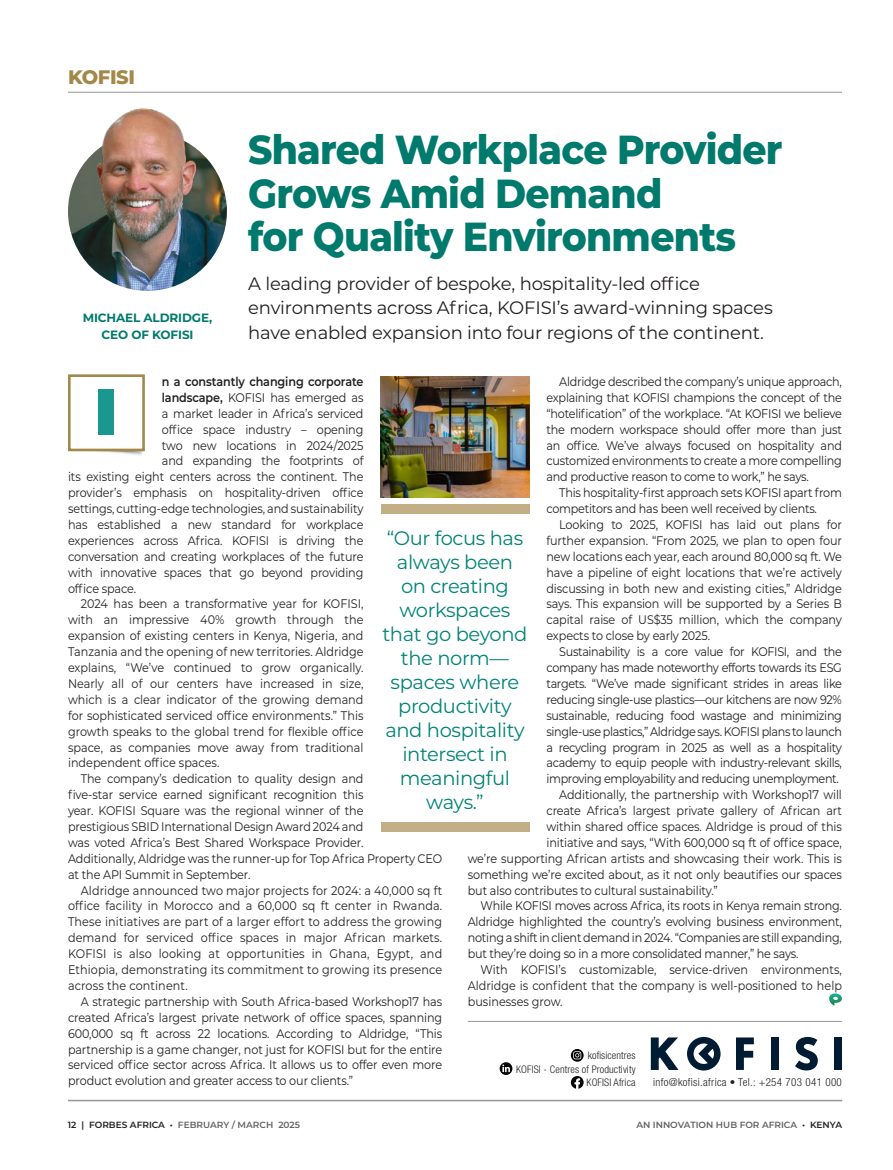
<style>
.page{position:relative;width:893px;height:1170px;background:#fff}
.page>*{position:absolute;margin:0;border:0;box-sizing:border-box;transform-origin:0 0}
.t1{font:900 64.5px "Montserrat";color:#1a978e}
.Running_head{font:800 40.5px/43.5px "Montserrat";letter-spacing:-.02em;color:#007a6c;scale:.93 1}
.Running_head-2{font:19.5px/24px "Montserrat";letter-spacing:-.02em;color:#008376;text-align:center}
.Running_head-3{font:800 19.5px "Montserrat";letter-spacing:-.02em;color:#a38949}
.Running_head-4{font:18px "Montserrat";letter-spacing:-.01em;color:#231f20}
.Byline{font:12.45px/15.9px "Montserrat";letter-spacing:-.01em;color:#231f20;text-align:justify;scale:.9 1}
.Byline-2{font:12.45px "Montserrat";letter-spacing:-.03em;color:#231f20;scale:.9 1}
.Byline-3{font:600 12.45px "Montserrat";letter-spacing:-.01em;color:#231f20;scale:.9 1}
.Running_head-5{font:700 12px/16.5px "Montserrat";letter-spacing:-.01em;color:#007a6c;text-align:center}
.Body{font:300 condensed 11.1px "Helvetica Neue";letter-spacing:.03em;color:#231f20}
.Body-2{font:300 condensed 10.5px "Helvetica Neue";letter-spacing:.01em;color:#231f20}
.t2{font:600 9px "Montserrat";color:#636366}
.s1{font-weight:600}
.s2{color:#231f20}
</style>
<div class="page">
<hr style="left:68px;top:1099px;width:774px;height:2px;background:#939598">
<hr style="left:68px;top:92px;width:774px;height:1px;background:#939598">
<hr style="left:468px;top:1020px;width:374px;height:1px;background:#939598">
<img style="left:80px;top:451px;width:64px;height:5px">
<div style="left:68px;top:374px;width:77px;height:77px;border:3px solid #a38949"></div>
<svg style="left:829px;top:993px;width:13px;height:12px"></svg>
<img style="left:68px;top:132px;width:159px;height:159px;border-radius:79px">
<img style="left:68px;top:91px;width:159px;height:120px">
<div style="left:380px;top:504px;width:149px;height:9px;background:#c2af85"></div>
<div style="left:380px;top:822px;width:149px;height:9px;background:#c2af85"></div>
<svg style="left:651px;top:1037px;width:27px;height:32px"></svg>
<svg style="left:736px;top:1037px;width:18px;height:32px"></svg>
<div style="left:771px;top:1037px;width:8px;height:32px;background:#001b32"></div>
<svg style="left:795px;top:1037px;width:23px;height:33px"></svg>
<div style="left:834px;top:1037px;width:8px;height:32px;background:#001b32"></div>
<svg style="left:687px;top:1036px;width:34px;height:34px"></svg>
<svg style="left:571px;top:1076px;width:13px;height:12px"></svg>
<svg style="left:500px;top:1062px;width:12px;height:12px"></svg>
<svg style="left:502px;top:1064px;width:8px;height:7px"></svg>
<svg style="left:571px;top:1048px;width:13px;height:13px"></svg>
<svg style="left:573px;top:1051px;width:8px;height:8px"></svg>
<img style="left:380px;top:377px;width:149px;height:120px">
<p class="Running_head-3" style="left:68px;top:63px;width:69px">KOFISI</p>
<p class="Running_head-5" style="left:83px;top:309px;width:131px">MICHAEL ALDRIDGE,<br>CEO OF KOFISI</p>
<p class="Running_head" style="left:248px;top:126px;width:576px">Shared Workplace Provider<br>Grows Amid Demand</p>
<p class="Running_head" style="left:248px;top:213px;width:526px">for Quality Environments</p>
<p class="Running_head-4" style="left:248px;top:272px;width:453px">A leading provider of bespoke, hospitality-led office</p>
<p class="Running_head-4" style="left:248px;top:296px;width:526px">environments across Africa, KOFISI’s award-winning spaces</p>
<p class="Running_head-4" style="left:248px;top:320px;width:517px">have enabled expansion into four regions of the continent.</p>
<p class="Byline-3" style="left:162px;top:372px;width:226px">n a constantly changing corporate</p>
<p class="Byline" style="left:162px;top:389px;width:226px"><span class="s1">landscape,</span> KOFISI has emerged as</p>
<p class="Byline" style="left:162px;top:405px;width:225px">a market leader in Africa’s serviced</p>
<p class="Byline" style="left:162px;top:421px;width:226px">office space industry – opening</p>
<p class="Byline" style="left:162px;top:436px;width:226px">two new locations in 2024/2025</p>
<p class="Byline" style="left:162px;top:452px;width:226px">and expanding the footprints of</p>
<p class="Byline" style="left:68px;top:468px;width:330px">its existing eight centers across the continent. The</p>
<p class="Byline" style="left:68px;top:484px;width:330px">provider’s emphasis on hospitality-driven office</p>
<p class="Byline" style="left:68px;top:500px;width:330px">settings, cutting-edge technologies, and sustainability</p>
<p class="Byline" style="left:68px;top:516px;width:330px">has established a new standard for workplace</p>
<p class="Byline" style="left:68px;top:532px;width:330px">experiences across Africa. KOFISI is driving the</p>
<p class="Byline" style="left:68px;top:548px;width:330px">conversation and creating workplaces of the future</p>
<p class="Byline" style="left:68px;top:564px;width:330px">with innovative spaces that go beyond providing</p>
<p class="Byline" style="left:68px;top:579px;width:77px">office space.</p>
<p class="Byline" style="left:68px;top:595px;width:330px;text-indent:13px">2024 has been a transformative year for KOFISI, with an impressive 40% growth through the expansion of existing centers in Kenya, Nigeria, and Tanzania and the opening of new territories. Aldridge explains, “We’ve continued to grow organically.<br>Nearly all of our centers have increased in size, which is a clear indicator of the growing demand for sophisticated serviced office environments.” This growth speaks to the global trend for flexible office space, as companies move away from traditional independent office spaces.</p>
<p class="Byline" style="left:68px;top:770px;width:417px;text-align:left;text-indent:13px">The company’s dedication to quality design and<br>five-star service earned significant recognition this<br>year. KOFISI Square was the regional winner of the<br>prestigious SBID International Design Award 2024 and<br>was voted Africa’s Best Shared Workspace Provider.<br>Additionally, Aldridge was the runner-up for Top Africa Property CEO at the API Summit in September.</p>
<p class="Byline" style="left:68px;top:881px;width:417px;text-indent:13px">Aldridge announced two major projects for 2024: a 40,000 sq ft office facility in Morocco and a 60,000 sq ft center in Rwanda.<br>These initiatives are part of a larger effort to address the growing demand for serviced office spaces in major African markets.<br>KOFISI is also looking at opportunities in Ghana, Egypt, and Ethiopia, demonstrating its commitment to growing its presence across the continent.</p>
<p class="Byline" style="left:68px;top:992px;width:417px;text-indent:13px">A strategic partnership with South Africa-based Workshop17 has created Africa’s largest private network of office spaces, spanning 600,000 sq ft across 22 locations. According to Aldridge, “This partnership is a game changer, not just for KOFISI but for the entire serviced office sector across Africa. It allows us to offer even more product evolution and greater access to our clients.”</p>
<p class="Byline" style="left:546px;top:373px;width:330px;text-indent:13px">Aldridge described the company’s unique approach, explaining that KOFISI champions the concept of the “hotelification” of the workplace. “At KOFISI we believe the modern workspace should offer more than just an office. We’ve always focused on hospitality and customized environments to create a more compelling and productive reason to come to work,” he says.</p>
<p class="Byline" style="left:546px;top:484px;width:330px;text-indent:13px">This hospitality-first approach sets KOFISI apart from competitors and has been well received by clients.</p>
<p class="Byline" style="left:546px;top:516px;width:330px;text-indent:13px">Looking to 2025, KOFISI has laid out plans for further expansion. “From 2025, we plan to open four new locations each year, each around 80,000 sq ft. We have a pipeline of eight locations that we’re actively discussing in both new and existing cities,” Aldridge says. This expansion will be supported by a Series B capital raise of US$35 million, which the company expects to close by early 2025.</p>
<p class="Byline-2" style="left:559px;top:643px;width:316px">Sustainability is a core value for KOFISI, and the</p>
<p class="Byline-2" style="left:546px;top:659px;width:330px">company has made noteworthy efforts towards its ESG</p>
<p class="Byline-2" style="left:546px;top:675px;width:330px">targets. “We’ve made significant strides in areas like</p>
<p class="Byline-2" style="left:546px;top:690px;width:330px">reducing single-use plastics—our kitchens are now 92%</p>
<p class="Byline-2" style="left:546px;top:706px;width:330px">sustainable, reducing food wastage and minimizing</p>
<p class="Byline-2" style="left:546px;top:722px;width:330px">single-use plastics,” Aldridge says. KOFISI plans to launch</p>
<p class="Byline-2" style="left:546px;top:738px;width:330px">a recycling program in 2025 as well as a hospitality</p>
<p class="Byline-2" style="left:546px;top:754px;width:330px">academy to equip people with industry-relevant skills,</p>
<p class="Byline-2" style="left:546px;top:770px;width:326px">improving employability and reducing unemployment.</p>
<p class="Byline" style="left:559px;top:786px;width:316px">Additionally, the partnership with Workshop17 will</p>
<p class="Byline" style="left:546px;top:802px;width:330px">create Africa’s largest private gallery of African art</p>
<p class="Byline" style="left:546px;top:818px;width:330px">within shared office spaces. Aldridge is proud of this</p>
<p class="Byline" style="left:546px;top:834px;width:330px">initiative and says, “With 600,000 sq ft of office space,</p>
<p class="Byline" style="left:468px;top:849px;width:417px">we’re supporting African artists and showcasing their work. This is</p>
<p class="Byline" style="left:468px;top:865px;width:417px">something we’re excited about, as it not only beautifies our spaces</p>
<p class="Byline" style="left:468px;top:881px;width:279px">but also contributes to cultural sustainability.”</p>
<p class="Byline" style="left:480px;top:897px;width:403px">While KOFISI moves across Africa, its roots in Kenya remain strong.</p>
<p class="Byline" style="left:468px;top:913px;width:417px">Aldridge highlighted the country’s evolving business environment,</p>
<p class="Byline" style="left:468px;top:929px;width:417px">noting a shift in client demand in 2024. “Companies are still expanding,</p>
<p class="Byline" style="left:468px;top:945px;width:369px">but they’re doing so in a more consolidated manner,” he says.</p>
<p class="Byline" style="left:480px;top:961px;width:403px">With KOFISI’s customizable, service-driven environments,</p>
<p class="Byline" style="left:468px;top:977px;width:417px">Aldridge is confident that the company is well-positioned to help</p>
<p class="Byline" style="left:468px;top:992px;width:107px">businesses grow.</p>
<p class="t1" style="left:95px;top:363px;width:24px">I</p>
<p class="Running_head-2" style="left:382px;top:525px;width:147px">“Our focus has always been on creating workspaces that go beyond the norm— spaces where productivity and hospitality intersect in meaningful ways.”</p>
<p class="Body-2" style="left:588px;top:1049px;width:49px">kofisicentres</p>
<p class="Body-2" style="left:516px;top:1062px;width:121px">KOFISI - Centres of Productivity</p>
<p class="Body-2" style="left:586px;top:1076px;width:51px">KOFISI Africa</p>
<p class="Body" style="left:653px;top:1075px;width:190px">info@kofisi.africa • Tel.: +254 703 041 000</p>
<p class="t2" style="left:68px;top:1118px;width:234px"><span class="s2">12 | FORBES AFRICA •</span> FEBRUARY / MARCH 2025</p>
<p class="t2" style="left:636px;top:1118px;width:207px">AN INNOVATION HUB FOR AFRICA <span class="s2">• KENYA</span></p>
</div>
